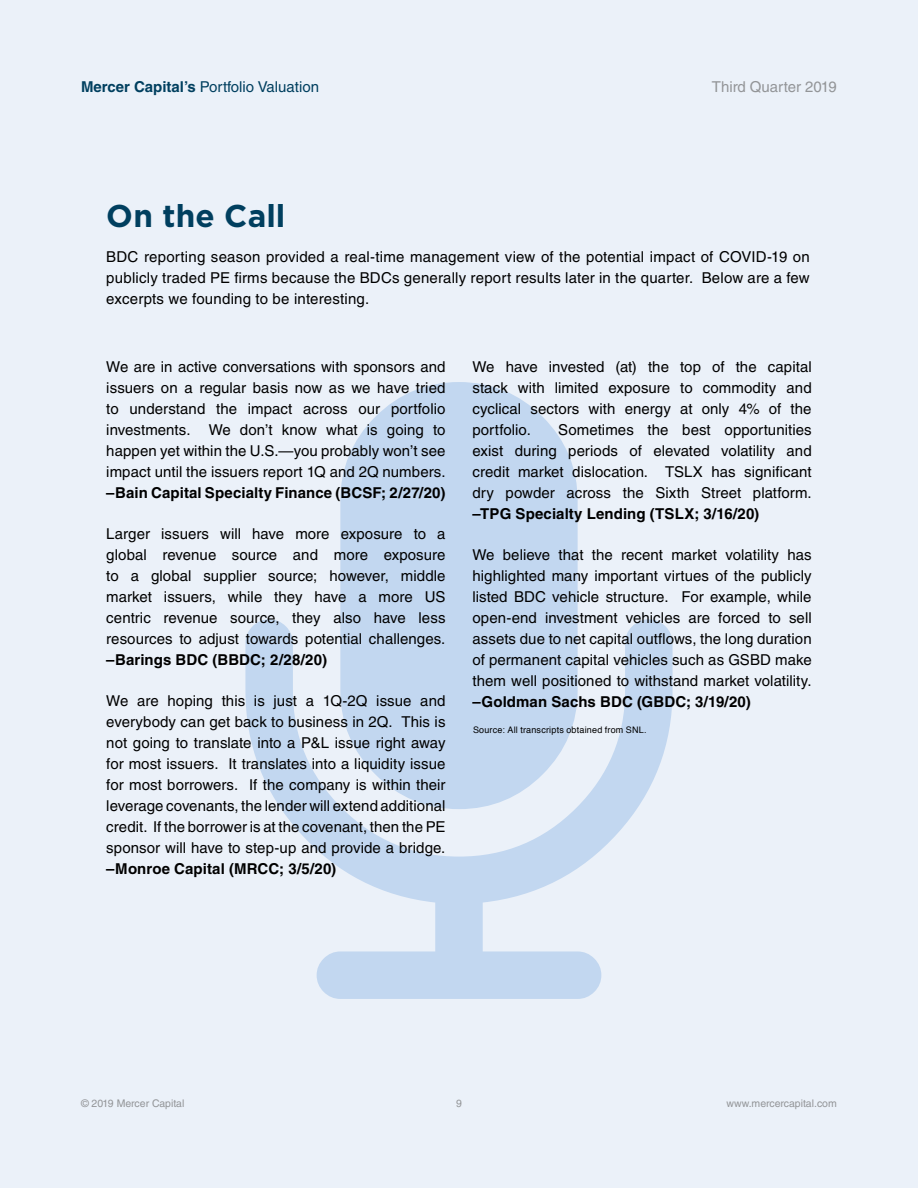
<style>
.page{position:relative;width:918px;height:1188px;background:#ebf1f9}
.page>*{position:absolute;margin:0;border:0;box-sizing:border-box;transform-origin:0 0}
.t1{font:700 31.5px "Gotham";letter-spacing:.005em;color:#003f5f}
.t2{font:15px/21px "Helvetica LT Std";letter-spacing:.005em;color:#000;text-align:justify}
.t3{font:700 15px "Helvetica LT Std";letter-spacing:.005em;color:#000}
.t4{font:15px "Helvetica LT Std";color:#003f5f}
.t5{font:15px "Helvetica LT Std";color:#939598}
.t6{font:10.5px "Helvetica LT Std";color:#939598}
.t7{font:9px "Helvetica";letter-spacing:.02em;color:#000}
.s1{font-weight:700}
</style>
<div class="page">
<svg style="left:340px;top:382px;width:238px;height:237px;background:#c7daf1"></svg>
<svg style="left:245px;top:619px;width:428px;height:380px;fill:#c2d7f0"></svg>
<p class="t4" style="left:81px;top:78px;width:240px"><span class="s1">Mercer Capital’s</span> Portfolio Valuation</p>
<p class="t5" style="left:712px;top:78px;width:126px">Third Quarter 2019</p>
<h1 class="t1" style="left:106px;top:195px;width:181px">On the Call</h1>
<p class="t2" style="left:106px;top:246px;width:705px">BDC reporting season provided a real-time management view of the potential impact of COVID-19 on publicly traded PE firms because the BDCs generally report results later in the quarter. Below are a few excerpts we founding to be interesting.</p>
<p class="t2" style="left:106px;top:356px;width:341px">We are in active conversations with sponsors and issuers on a regular basis now as we have tried to understand the impact across our portfolio investments. We don’t know what is going to happen yet within the U.S.—you probably won’t see impact until the issuers report 1Q and 2Q numbers.</p>
<p class="t3" style="left:106px;top:483px;width:341px">–Bain Capital Specialty Finance (BCSF; 2/27/20)</p>
<p class="t2" style="left:106px;top:523px;width:341px">Larger issuers will have more exposure to a global revenue source and more exposure to a global supplier source; however, middle market issuers, while they have a more US centric revenue source, they also have less resources to adjust towards potential challenges.</p>
<p class="t3" style="left:106px;top:651px;width:222px">–Barings BDC (BBDC; 2/28/20)</p>
<p class="t2" style="left:106px;top:690px;width:341px">We are hoping this is just a 1Q-2Q issue and everybody can get back to business in 2Q. This is not going to translate into a P&amp;L issue right away for most issuers. It translates into a liquidity issue for most borrowers. If the company is within their leverage covenants, the lender will extend additional credit. If the borrower is at the covenant, then the PE sponsor will have to step-up and provide a bridge.</p>
<p class="t3" style="left:106px;top:860px;width:231px">–Monroe Capital (MRCC; 3/5/20)</p>
<p class="t2" style="left:472px;top:356px;width:341px">We have invested (at) the top of the capital stack with limited exposure to commodity and cyclical sectors with energy at only 4% of the portfolio.</p>
<p class="t2" style="left:472px;top:419px;width:341px;text-indent:86px">Sometimes the best opportunities exist during periods of elevated volatility and credit market dislocation. TSLX has significant dry powder across the Sixth Street platform.</p>
<p class="t3" style="left:472px;top:504px;width:288px">–TPG Specialty Lending (TSLX; 3/16/20)</p>
<p class="t2" style="left:472px;top:544px;width:341px">We believe that the recent market volatility has highlighted many important virtues of the publicly listed BDC vehicle structure. For example, while open-end investment vehicles are forced to sell assets due to net capital outflows, the long duration of permanent capital vehicles such as GSBD make them well positioned to withstand market volatility.</p>
<p class="t3" style="left:472px;top:693px;width:280px">–Goldman Sachs BDC (GBDC; 3/19/20)</p>
<p class="t7" style="left:473px;top:723px;width:175px">Source: All transcripts obtained from SNL.</p>
<p class="t6" style="left:81px;top:1098px;width:105px">© 2019 Mercer Capital</p>
<p class="t6" style="left:456px;top:1098px;width:7px">9</p>
<p class="t6" style="left:727px;top:1098px;width:112px">www.mercercapital.com</p>
</div>
